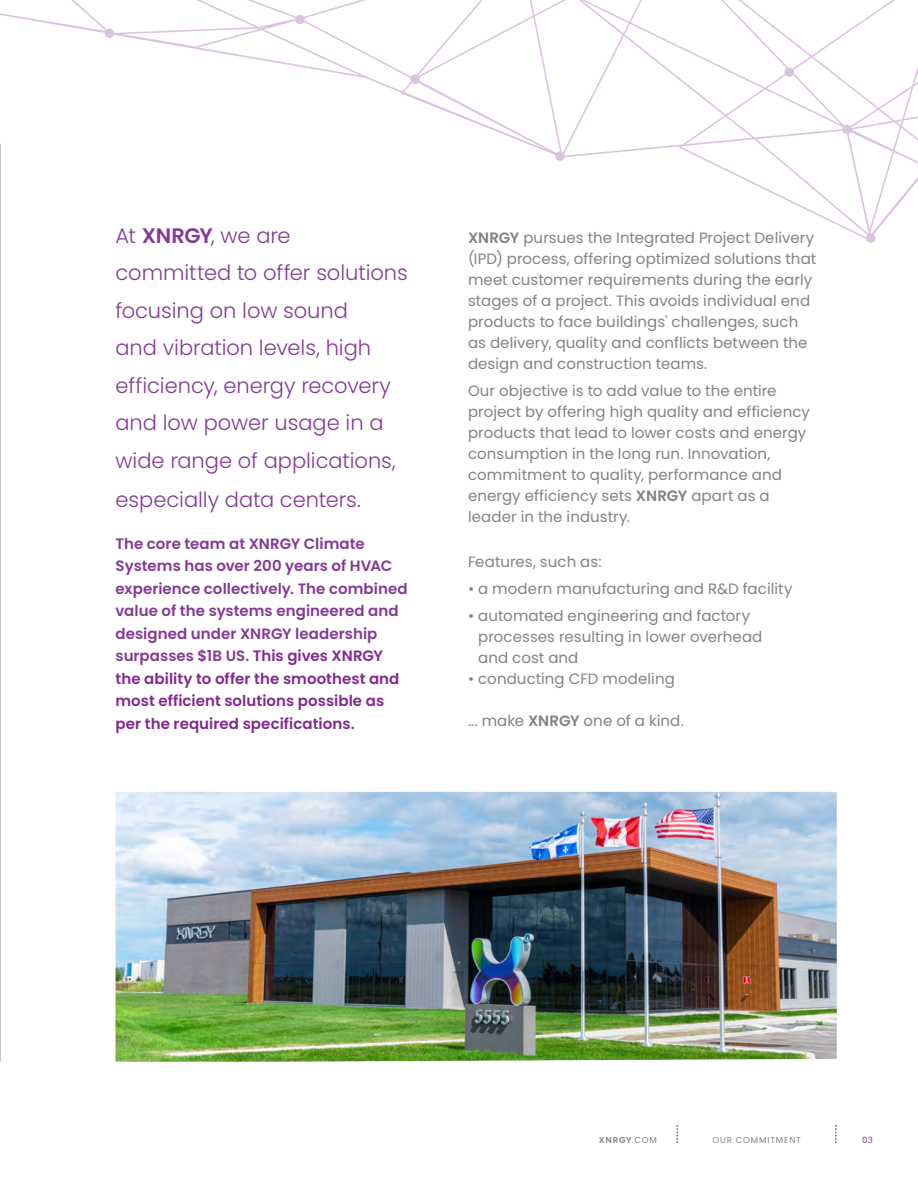
<style>
.page{position:relative;width:918px;height:1188px;background:#fff}
.page>*{position:absolute;margin:0;border:0;box-sizing:border-box;transform-origin:0 0}
.H4__Left{font:300 21px/37.7px "Poppins";color:#853996}
.BC__Left{font:15px/21px "Poppins";letter-spacing:.005em;color:#808285}
.BC__Left-2{font:600 15px/22.5px "Poppins";letter-spacing:.005em;color:#853996}
.t1{font:8.7px "Poppins";letter-spacing:.105em;color:#808285}
.t2{font:600 8.7px "Poppins";letter-spacing:.085em;color:#808285}
.t3{font:8.7px "Poppins";color:#853996}
.s1{font-weight:600}
.s2{color:#822890}
.s3{font-weight:400}
</style>
<div class="page">
<img style="left:0;top:144px;width:1px;height:918px">
<img style="left:116px;top:792px;width:721px;height:270px">
<svg style="left:836px;top:1125px;width:1px;height:18px"></svg>
<svg style="left:677px;top:1125px;width:1px;height:18px"></svg>
<svg style="left:0;top:0;width:918px;height:243px"></svg>
<p class="H4__Left" style="left:116px;top:217px;width:294px">At <span class="s1">XNRGY</span>, we are committed to offer solutions focusing on low sound<br>and vibration levels, high efficiency, energy recovery and low power usage in a wide range of applications, especially data centers.</p>
<p class="BC__Left-2" style="left:116px;top:532px;width:294px">The core team at XNRGY Climate Systems has over 200 years of HVAC experience collectively. The combined value of the systems engineered and designed under XNRGY leadership surpasses $1B US. <span class="s2">This gives XNRGY the ability to offer the smoothest and most efficient solutions possible as per the required specifications.</span></p>
<p class="BC__Left" style="left:468px;top:227px;width:350px"><span class="s1">XNRGY</span> pursues the Integrated Project Delivery (IPD) process, offering optimized solutions that meet customer requirements during the early stages of a project. This avoids individual end products to face buildings' challenges, such as delivery, quality and conflicts between the design and construction teams.</p>
<p class="BC__Left" style="left:468px;top:380px;width:343px">Our objective is to add value to the entire project by offering high quality and efficiency products that lead to lower costs and energy consumption in the long run. Innovation, commitment to quality, performance and energy efficiency sets <span class="s1">XNRGY</span> apart as a leader in the industry.</p>
<p class="BC__Left" style="left:468px;top:551px;width:135px">Features, such as:</p>
<p class="BC__Left" style="left:468px;top:578px;width:326px">• a modern manufacturing and R&amp;D facility</p>
<p class="BC__Left" style="left:478px;top:605px;width:286px;text-indent:-10px">• automated engineering and factory processes resulting in lower overhead and cost and</p>
<p class="BC__Left" style="left:468px;top:668px;width:208px">• conducting CFD modeling</p>
<p class="BC__Left" style="left:468px;top:710px;width:217px">... make <span class="s1">XNRGY</span> one of a kind.</p>
<p class="t2" style="left:599px;top:1135px;width:59px">XNRGY<span class="s3">.COM</span></p>
<p class="t1" style="left:712px;top:1135px;width:90px">OUR COMMITMENT</p>
<p class="t3" style="left:862px;top:1135px;width:12px">03</p>
</div>
